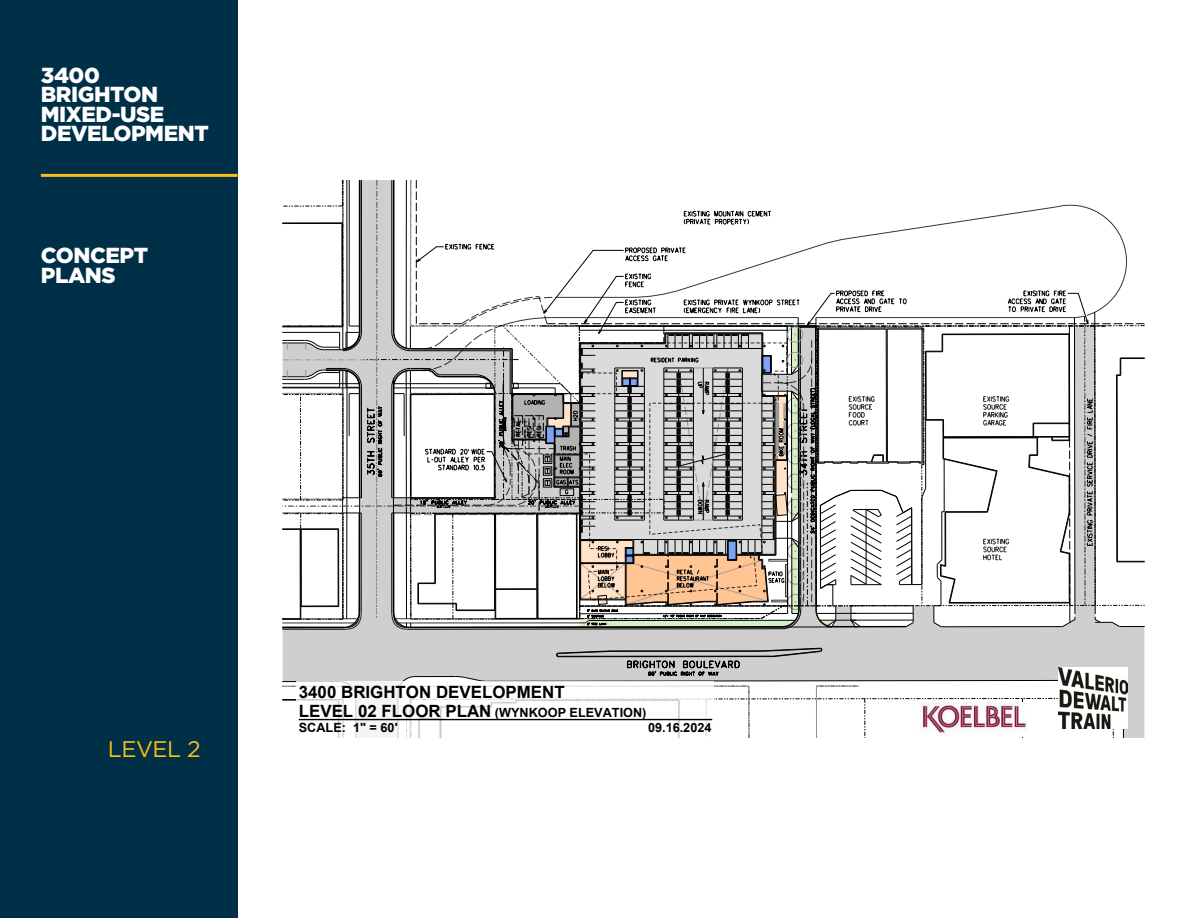
<style>
.page{position:relative;width:1188px;height:918px;background:#fff}
.page>*{position:absolute;margin:0;border:0;box-sizing:border-box;transform-origin:0 0}
.t1{font:22.65px "Gotham";letter-spacing:-.02em;color:#fdc011}
.t2{font:900 21.75px "Gotham";letter-spacing:-.02em;color:#fff}
.t3{font:700 16.95px "Arial";color:#000}
.t4{font:700 12.75px/14.5px "Arial";color:#000}
.s1{font-size:16.95px}
</style>
<div class="page">
<div style="left:0;top:0;width:238px;height:918px;background:#003048"></div>
<hr style="left:41px;top:174px;width:197px;height:3px;background:#fdc011">
<div style="left:283px;top:630px;width:861px;height:108px;background:#cfcfcf"></div>
<svg style="left:398px;top:648px;width:726px;height:90px"></svg>
<svg style="left:282px;top:681px;width:74px;height:57px"></svg>
<hr style="left:282px;top:681px;width:57px;height:1px;background:#000">
<svg style="left:282px;top:180px;width:863px;height:450px"></svg>
<img style="left:919px;top:703px;width:110px;height:33px">
<img style="left:1058px;top:668px;width:70px;height:60px">
<div style="left:296px;top:682px;width:417px;height:56px;background:#fff"></div>
<hr style="left:299px;top:719px;width:413px;height:1px;background:#000">
<p class="t2" style="left:41px;top:62px;width:61px">3400</p>
<p class="t2" style="left:41px;top:82px;width:119px">BRIGHTON</p>
<p class="t2" style="left:41px;top:101px;width:125px">MIXED-USE</p>
<p class="t2" style="left:41px;top:121px;width:169px">DEVELOPMENT</p>
<p class="t2" style="left:41px;top:243px;width:109px">CONCEPT</p>
<p class="t2" style="left:41px;top:262px;width:76px">PLANS</p>
<p class="t1" style="left:108px;top:736px;width:94px">LEVEL 2</p>
<p class="t3" style="left:299px;top:680px;width:267px">3400 BRIGHTON DEVELOPMENT</p>
<p class="t4" style="left:299px;top:706px;width:349px"><span class="s1">LEVEL 02 FLOOR PLAN</span> (WYNKOOP ELEVATION)<br>SCALE: 1" = 60'</p>
<p class="t4" style="left:648px;top:721px;width:65px">09.16.2024</p>
</div>
